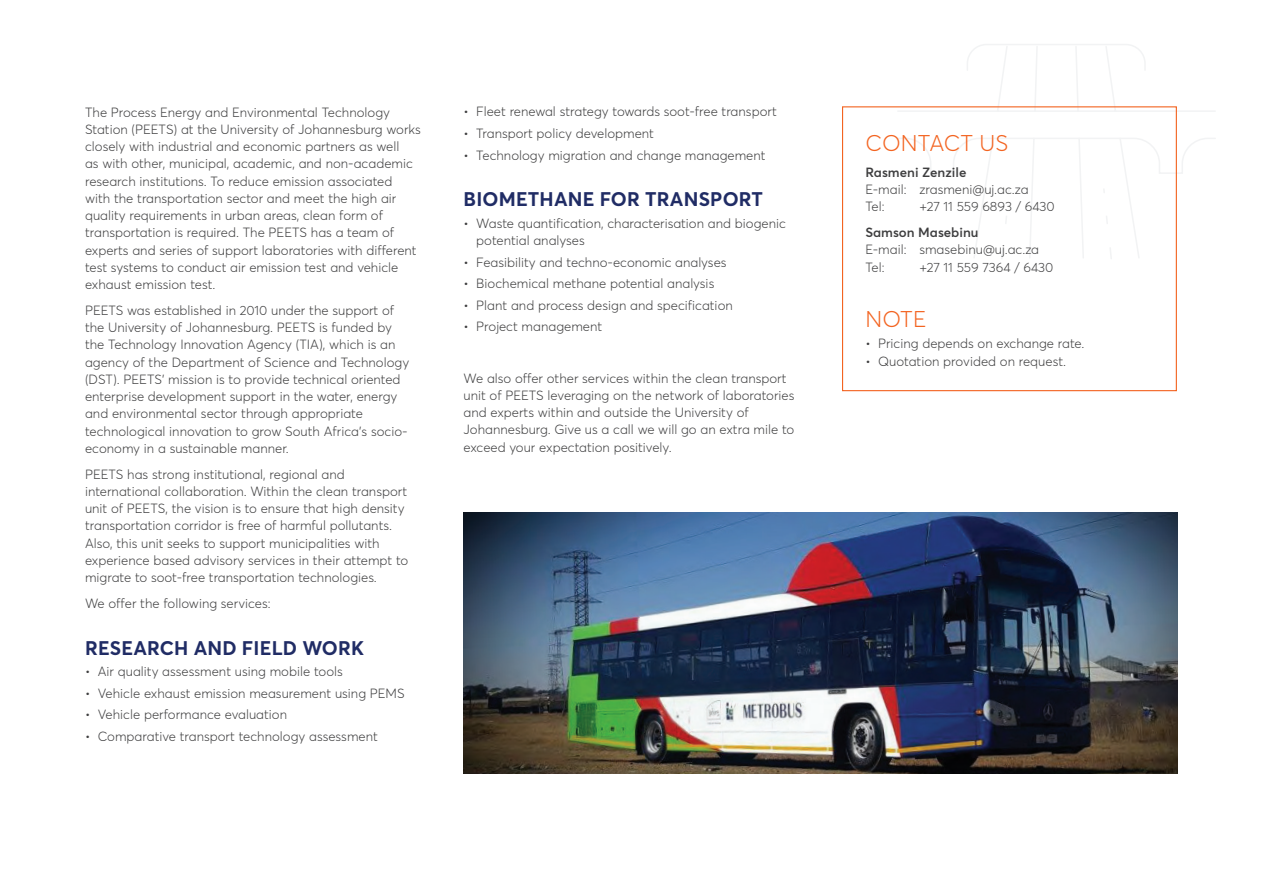
<style>
.page{position:relative;width:1263px;height:893px;background:#fff}
.page>*{position:absolute;margin:0;border:0;box-sizing:border-box;transform-origin:0 0}
.t1{font:300 22.5px "Averta Std";letter-spacing:.01em;color:#f36421}
.t2{font:700 19.5px "Averta Std";letter-spacing:.01em;color:#202c65}
.t3{font:300 13.2px/17.2px "Averta Std";color:#3e3e3f}
.t4{font:600 13.2px "Averta Std";color:#3e3e3f}
</style>
<div class="page">
<svg style="left:897px;top:44px;width:319px;height:215px"></svg>
<div style="left:842px;top:106px;width:335px;height:285px;border:1px solid #f36421"></div>
<img style="left:463px;top:512px;width:715px;height:262px">
<p class="t3" style="left:85px;top:103px;width:337px">The Process Energy and Environmental Technology Station (PEETS) at the University of Johannesburg works closely with industrial and economic partners as well<br>as with other, municipal, academic, and non-academic research institutions. To reduce emission associated<br>with the transportation sector and meet the high air quality requirements in urban areas, clean form of transportation is required. The PEETS has a team of experts and series of support laboratories with different test systems to conduct air emission test and vehicle exhaust emission test.</p>
<p class="t3" style="left:85px;top:301px;width:326px">PEETS was established in 2010 under the support of the University of Johannesburg. PEETS is funded by the Technology Innovation Agency (TIA), which is an agency of the Department of Science and Technology (DST). PEETS' mission is to provide technical oriented enterprise development support in the water, energy and environmental sector through appropriate technological innovation to grow South Africa’s socio&shy;economy in a sustainable manner.</p>
<p class="t3" style="left:85px;top:465px;width:325px">PEETS has strong institutional, regional and international collaboration. Within the clean transport unit of PEETS, the vision is to ensure that high density transportation corridor is free of harmful pollutants.<br>Also, this unit seeks to support municipalities with experience based advisory services in their attempt to migrate to soot-free transportation technologies.</p>
<p class="t3" style="left:85px;top:594px;width:187px">We offer the following services:</p>
<h2 class="t2" style="left:85px;top:635px;width:280px">RESEARCH AND FIELD WORK</h2>
<p class="t3" style="left:85px;top:663px;width:259px">• Air quality assessment using mobile tools</p>
<p class="t3" style="left:85px;top:684px;width:321px">• Vehicle exhaust emission measurement using PEMS</p>
<p class="t3" style="left:85px;top:706px;width:204px">• Vehicle performance evaluation</p>
<p class="t3" style="left:85px;top:727px;width:294px">• Comparative transport technology assessment</p>
<p class="t3" style="left:463px;top:103px;width:315px">• Fleet renewal strategy towards soot-free transport</p>
<p class="t3" style="left:463px;top:125px;width:192px">• Transport policy development</p>
<p class="t3" style="left:463px;top:146px;width:304px">• Technology migration and change management</p>
<h2 class="t2" style="left:464px;top:187px;width:301px">BIOMETHANE FOR TRANSPORT</h2>
<p class="t3" style="left:476px;top:214px;width:311px;text-indent:-13px">• Waste quantification, characterisation and biogenic potential analyses</p>
<p class="t3" style="left:463px;top:253px;width:265px">• Feasibility and techno-economic analyses</p>
<p class="t3" style="left:463px;top:275px;width:252px">• Biochemical methane potential analysis</p>
<p class="t3" style="left:463px;top:296px;width:271px">• Plant and process design and specification</p>
<p class="t3" style="left:463px;top:318px;width:140px">• Project management</p>
<p class="t3" style="left:463px;top:369px;width:332px">We also offer other services within the clean transport unit of PEETS leveraging on the network of laboratories and experts within and outside the University of Johannesburg. Give us a call we will go an extra mile to exceed your expectation positively.</p>
<h1 class="t1" style="left:865px;top:129px;width:145px">CONTACT US</h1>
<p class="t4" style="left:865px;top:164px;width:103px">Rasmeni Zenzile</p>
<p class="t3" style="left:865px;top:181px;width:165px">E-mail: zrasmeni@uj.ac.za<br>Tel:</p>
<p class="t3" style="left:919px;top:198px;width:137px">+27 11 559 6893 / 6430</p>
<p class="t4" style="left:865px;top:224px;width:115px">Samson Masebinu</p>
<p class="t3" style="left:865px;top:241px;width:175px">E-mail: smasebinu@uj.ac.za<br>Tel:</p>
<p class="t3" style="left:919px;top:258px;width:135px">+27 11 559 7364 / 6430</p>
<h1 class="t1" style="left:865px;top:305px;width:62px">NOTE</h1>
<p class="t3" style="left:865px;top:335px;width:221px">• Pricing depends on exchange rate.</p>
<p class="t3" style="left:865px;top:352px;width:202px">• Quotation provided on request.</p>
</div>
